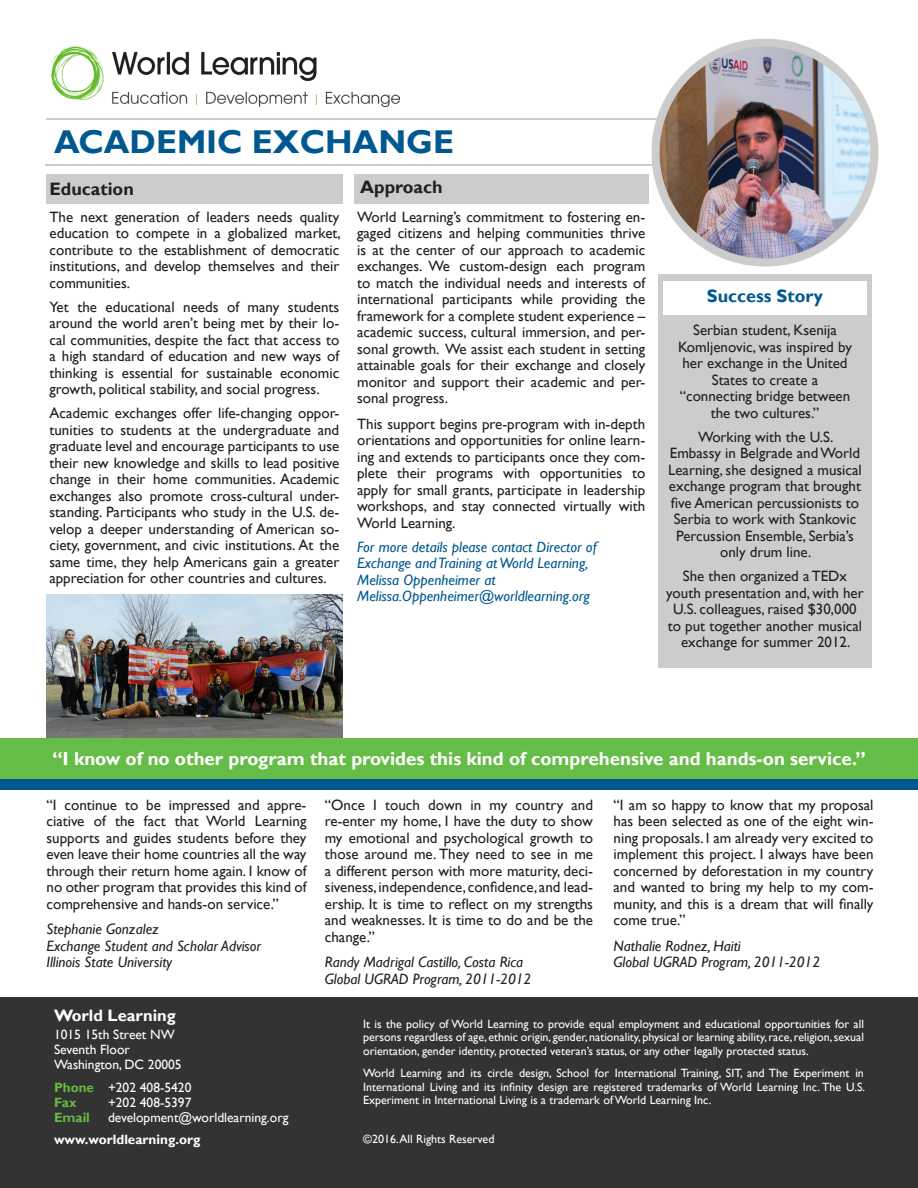
<style>
.page{position:relative;width:918px;height:1188px;background:#fff}
.page>*{position:absolute;margin:0;border:0;box-sizing:border-box;transform-origin:0 0}
.t1{font:700 33px "Gill Sans";color:#005890}
.t2{font:700 18.75px "Gill Sans";color:#fff}
.t3{font:700 18px "Gill Sans";color:#231f20}
.t4{font:700 18px "Gill Sans";color:#005890}
.t5{font:700 16.5px "Gill Sans";color:#fff}
.t6{font:15px/16.5px "Gill Sans";color:#231f20;text-align:justify}
.t7{font:italic 15px/16.5px "Gill Sans";color:#231f20}
.t8{font:italic 15px/16.5px "Gill Sans";color:#005890}
.t9{font:13.5px "Gill Sans";color:#fff}
.t10{font:700 13.5px "Gill Sans";color:#fff}
.t11{font:700 13.5px "Gill Sans";color:#65bc46}
.t12{font:12px/13.5px "Gill Sans";color:#fff;text-align:justify}
.s1{font-weight:700;color:#65bc46}
</style>
<div class="page">
<img style="left:46px;top:594px;width:296px;height:144px">
<div style="left:0;top:997px;width:918px;height:191px;background:#323332"></div>
<div style="left:0;top:775px;width:918px;height:15px;background:#005890"></div>
<div style="left:0;top:738px;width:918px;height:40px;background:#65bc46"></div>
<img style="left:45px;top:47px;width:355px;height:132px">
<div style="left:46px;top:175px;width:296px;height:28px;background:#cdcccc"></div>
<img style="left:46px;top:118px;width:602px;height:2px">
<img style="left:46px;top:164px;width:602px;height:2px">
<img style="left:648px;top:38px;width:231px;height:229px">
<p class="t1" style="left:54px;top:122px;width:402px">ACADEMIC EXCHANGE</p>
<p class="t3" style="left:50px;top:178px;width:86px">Education</p>
<p class="t3" style="left:360px;top:176px;width:84px">Approach</p>
<p class="t6" style="left:50px;top:209px;width:293px">The next generation of leaders needs quality education to compete in a globalized market, contribute to the establishment of democratic institutions, and develop themselves and their communities.</p>
<p class="t6" style="left:50px;top:299px;width:291px">Yet the educational needs of many students around the world aren’t being met by their lo&shy;cal communities, despite the fact that access to a high standard of education and new ways of thinking is essential for sustainable economic growth, political stability, and social progress.</p>
<p class="t6" style="left:50px;top:405px;width:291px">Academic exchanges offer life-changing oppor&shy;tunities to students at the undergraduate and graduate level and encourage participants to use their new knowledge and skills to lead positive change in their home communities. Academic exchanges also promote cross-cultural under&shy;standing. Participants who study in the U.S. de&shy;velop a deeper understanding of American so&shy;ciety, government, and civic institutions. At the same time, they help Americans gain a greater appreciation for other countries and cultures.</p>
<p class="t6" style="left:357px;top:209px;width:290px">World Learning’s commitment to fostering en&shy;gaged citizens and helping communities thrive is at the center of our approach to academic exchanges. We custom-design each program to match the individual needs and interests of international participants while providing the framework for a complete student experience – academic success, cultural immersion, and per&shy;sonal growth. We assist each student in setting attainable goals for their exchange and closely monitor and support their academic and per&shy;sonal progress.</p>
<p class="t6" style="left:357px;top:416px;width:290px">This support begins pre-program with in-depth orientations and opportunities for online learn&shy;ing and extends to participants once they com&shy;plete their programs with opportunities to apply for small grants, participate in leadership workshops, and stay connected virtually with World Learning.</p>
<p class="t8" style="left:357px;top:538px;width:241px">For more details please contact Director of Exchange and Training at World Learning, Melissa Oppenheimer at Melissa.Oppenheimer@worldlearning.org</p>
<p class="t4" style="left:707px;top:285px;width:118px">Success Story</p>
<p class="t6" style="left:678px;top:322px;width:175px;text-align:center">Serbian student, Ksenija<br>Komljenovic, was inspired by her exchange in the United<br>States to create a “connecting bridge between the two cultures.”</p>
<p class="t6" style="left:668px;top:429px;width:195px;text-align:center">Working with the U.S.<br>Embassy in Belgrade and World<br>Learning, she designed a musical exchange program that brought five American percussionists to<br>Serbia to work with Stankovic<br>Percussion Ensemble, Serbia’s only drum line.</p>
<p class="t6" style="left:666px;top:568px;width:199px;text-align:center">She then organized a TEDx youth presentation and, with her<br>U.S. colleagues, raised $30,000 to put together another musical exchange for summer 2012.</p>
<p class="t2" style="left:52px;top:748px;width:815px">“I know of no other program that provides this kind of comprehensive and hands-on service.”</p>
<p class="t6" style="left:614px;top:797px;width:261px">“I am so happy to know that my proposal has been selected as one of the eight win&shy;ning proposals. I am already very excited to implement this project. I always have been concerned by deforestation in my country and wanted to bring my help to my com&shy;munity, and this is a dream that will finally come true.”</p>
<p class="t7" style="left:614px;top:937px;width:129px">Nathalie Rodnez, Haiti</p>
<p class="t7" style="left:614px;top:954px;width:208px">Global UGRAD Program, 2011-2012</p>
<p class="t6" style="left:325px;top:797px;width:270px">“Once I touch down in my country and re-enter my home, I have the duty to show my emotional and psychological growth to those around me. They need to see in me a different person with more maturity, deci&shy;siveness, independence, confidence, and lead&shy;ership. It is time to reflect on my strengths and weaknesses. It is time to do and be the change.”</p>
<p class="t7" style="left:325px;top:954px;width:200px">Randy Madrigal Castillo, Costa Rica</p>
<p class="t7" style="left:325px;top:970px;width:208px">Global UGRAD Program, 2011-2012</p>
<p class="t6" style="left:46px;top:797px;width:261px">“I continue to be impressed and appre&shy;ciative of the fact that World Learning supports and guides students before they even leave their home countries all the way through their return home again. I know of no other program that provides this kind of comprehensive and hands-on service.”</p>
<p class="t7" style="left:46px;top:921px;width:216px">Stephanie Gonzalez<br>Exchange Student and Scholar Advisor</p>
<p class="t7" style="left:46px;top:954px;width:127px">Illinois State University</p>
<p class="t5" style="left:54px;top:1006px;width:123px">World Learning</p>
<p class="t9" style="left:54px;top:1027px;width:122px">1015 15th Street NW</p>
<p class="t9" style="left:54px;top:1042px;width:77px">Seventh Floor</p>
<p class="t9" style="left:54px;top:1057px;width:129px">Washington, DC 20005</p>
<p class="t9" style="left:54px;top:1079px;width:139px"><span class="s1">Phone</span> +202 408-5420</p>
<p class="t11" style="left:54px;top:1094px;width:24px">Fax</p>
<p class="t9" style="left:108px;top:1094px;width:85px">+202 408-5397</p>
<p class="t11" style="left:54px;top:1109px;width:37px">Email</p>
<p class="t9" style="left:108px;top:1109px;width:182px">development@worldlearning.org</p>
<p class="t10" style="left:54px;top:1132px;width:148px">www.worldlearning.org</p>
<p class="t12" style="left:363px;top:1017px;width:502px">It is the policy of World Learning to provide equal employment and educational opportunities for all persons regardless of age, ethnic origin, gender, nationality, physical or learning ability, race, religion, sexual orientation, gender identity, protected veteran’s status, or any other legally protected status.</p>
<p class="t12" style="left:363px;top:1067px;width:504px">World Learning and its circle design, School for International Training, SIT, and The Experiment in International Living and its infinity design are registered trademarks of World Learning Inc. The U.S.<br>Experiment in International Living is a trademark of World Learning Inc.</p>
<p class="t12" style="left:363px;top:1133px;width:133px">©2016. All Rights Reserved</p>
</div>
